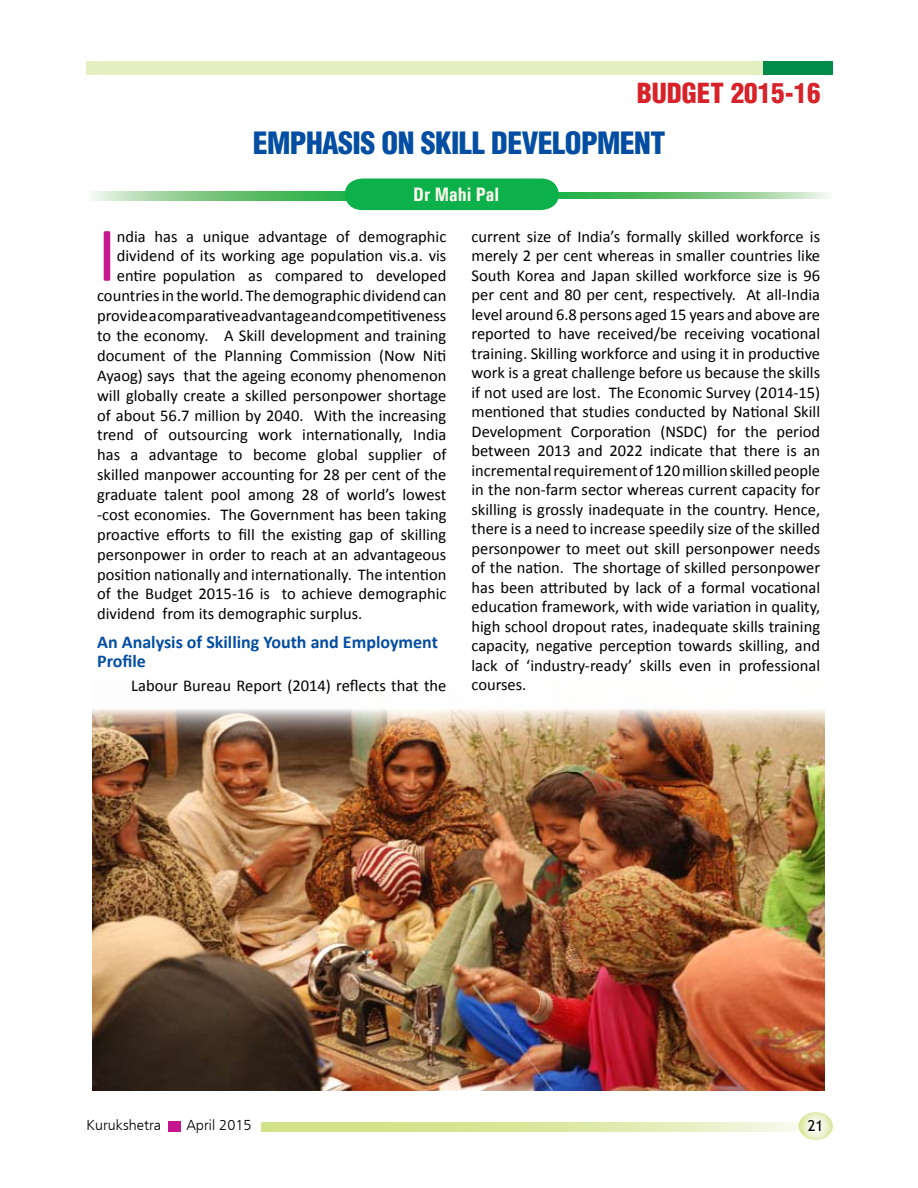
<style>
.page{position:relative;width:918px;height:1188px;background:#fff}
.page>*{position:absolute;margin:0;border:0;box-sizing:border-box;transform-origin:0 0}
.t1{font:78px "Calibri";color:#c6168d}
.t2{font:30px "Switzerland Cond Black";letter-spacing:-.02em;color:#034ea2}
.t3{font:27px "Switzerland Cond Black";color:#d72229}
.t4{font:700 condensed 19.5px "Univers";color:#fffaee}
.t5{font:700 18px/19.5px "Calibri";color:#034ea2}
.t6{font:16.5px/19.5px "Calibri";color:#000;text-align:justify}
.t7{font:300 15px "Frugal Sans";color:#000}
.t8{font:15px "Trebuchet MS";color:#000}
</style>
<div class="page">
<svg style="left:262px;top:1122px;width:537px;height:10px;background:#dde9a6"></svg>
<svg style="left:799px;top:1112px;width:34px;height:28px"></svg>
<div style="left:168px;top:1122px;width:13px;height:10px;background:#c6168d"></div>
<div style="left:86px;top:61px;width:746px;height:14px;background:#008a4b"></div>
<div style="left:86px;top:61px;width:677px;height:14px;background:#e6efc1"></div>
<img style="left:93px;top:709px;width:732px;height:382px">
<svg style="left:559px;top:192px;width:271px;height:7px;background:#79c883"></svg>
<svg style="left:91px;top:192px;width:254px;height:8px;background:#7bc984"></svg>
<div style="left:345px;top:178px;width:214px;height:32px;background:#0db14b"></div>
<h3 class="t3" style="left:637px;top:77px;width:185px">BUDGET 2015-16</h3>
<h2 class="t2" style="left:253px;top:125px;width:414px">EMPHASIS ON SKILL DEVELOPMENT</h2>
<p class="t4" style="left:413px;top:182px;width:87px">Dr Mahi Pal</p>
<h1 class="t1" style="left:97px;top:206px;width:21px">I</h1>
<p class="t6" style="left:117px;top:226px;width:331px">ndia has a unique advantage of demographic</p>
<p class="t6" style="left:117px;top:245px;width:331px">dividend of its working age population vis.a. vis</p>
<p class="t6" style="left:117px;top:265px;width:331px">entire population as compared to developed</p>
<p class="t6" style="left:97px;top:285px;width:351px">countries in the world. The demographic dividend can</p>
<p class="t6" style="left:97px;top:305px;width:351px">provide a comparative advantage and competitiveness</p>
<p class="t6" style="left:97px;top:325px;width:351px">to the economy. A Skill development and training</p>
<p class="t6" style="left:97px;top:345px;width:351px">document of the Planning Commission (Now Niti</p>
<p class="t6" style="left:97px;top:365px;width:351px">Ayaog) says that the ageing economy phenomenon</p>
<p class="t6" style="left:97px;top:385px;width:351px">will globally create a skilled personpower shortage</p>
<p class="t6" style="left:97px;top:405px;width:351px">of about 56.7 million by 2040. With the increasing</p>
<p class="t6" style="left:97px;top:424px;width:351px">trend of outsourcing work internationally, India</p>
<p class="t6" style="left:97px;top:444px;width:351px">has a advantage to become global supplier of</p>
<p class="t6" style="left:97px;top:464px;width:351px">skilled manpower accounting for 28 per cent of the</p>
<p class="t6" style="left:97px;top:484px;width:351px">graduate talent pool among 28 of world’s lowest</p>
<p class="t6" style="left:97px;top:504px;width:351px">-cost economies. The Government has been taking</p>
<p class="t6" style="left:97px;top:524px;width:351px">proactive efforts to fill the existing gap of skilling</p>
<p class="t6" style="left:97px;top:544px;width:351px">personpower in order to reach at an advantageous</p>
<p class="t6" style="left:97px;top:564px;width:351px">position nationally and internationally. The intention</p>
<p class="t6" style="left:97px;top:583px;width:351px">of the Budget 2015-16 is to achieve demographic</p>
<p class="t6" style="left:97px;top:603px;width:267px">dividend from its demographic surplus.</p>
<p class="t5" style="left:97px;top:631px;width:342px">An Analysis of Skilling Youth and Employment<br>Profile</p>
<p class="t6" style="left:131px;top:675px;width:317px">Labour Bureau Report (2014) reflects that the</p>
<p class="t6" style="left:472px;top:226px;width:350px">current size of India’s formally skilled workforce is merely 2 per cent whereas in smaller countries like South Korea and Japan skilled workforce size is 96 per cent and 80 per cent, respectively. At all-India level around 6.8 persons aged 15 years and above are reported to have received/be receiving vocational training. Skilling workforce and using it in productive work is a great challenge before us because the skills if not used are lost. The Economic Survey (2014-15) mentioned that studies conducted by National Skill Development Corporation (NSDC) for the period between 2013 and 2022 indicate that there is an incremental requirement of 120 million skilled people in the non-farm sector whereas current capacity for skilling is grossly inadequate in the country. Hence, there is a need to increase speedily size of the skilled personpower to meet out skill personpower needs of the nation. The shortage of skilled personpower has been attributed by lack of a formal vocational education framework, with wide variation in quality, high school dropout rates, inadequate skills training capacity, negative perception towards skilling, and lack of ‘industry-ready’ skills even in professional courses.</p>
<p class="t7" style="left:86px;top:1117px;width:76px">Kurukshetra</p>
<p class="t7" style="left:186px;top:1117px;width:67px">April 2015</p>
<p class="t8" style="left:808px;top:1117px;width:17px">21</p>
</div>
